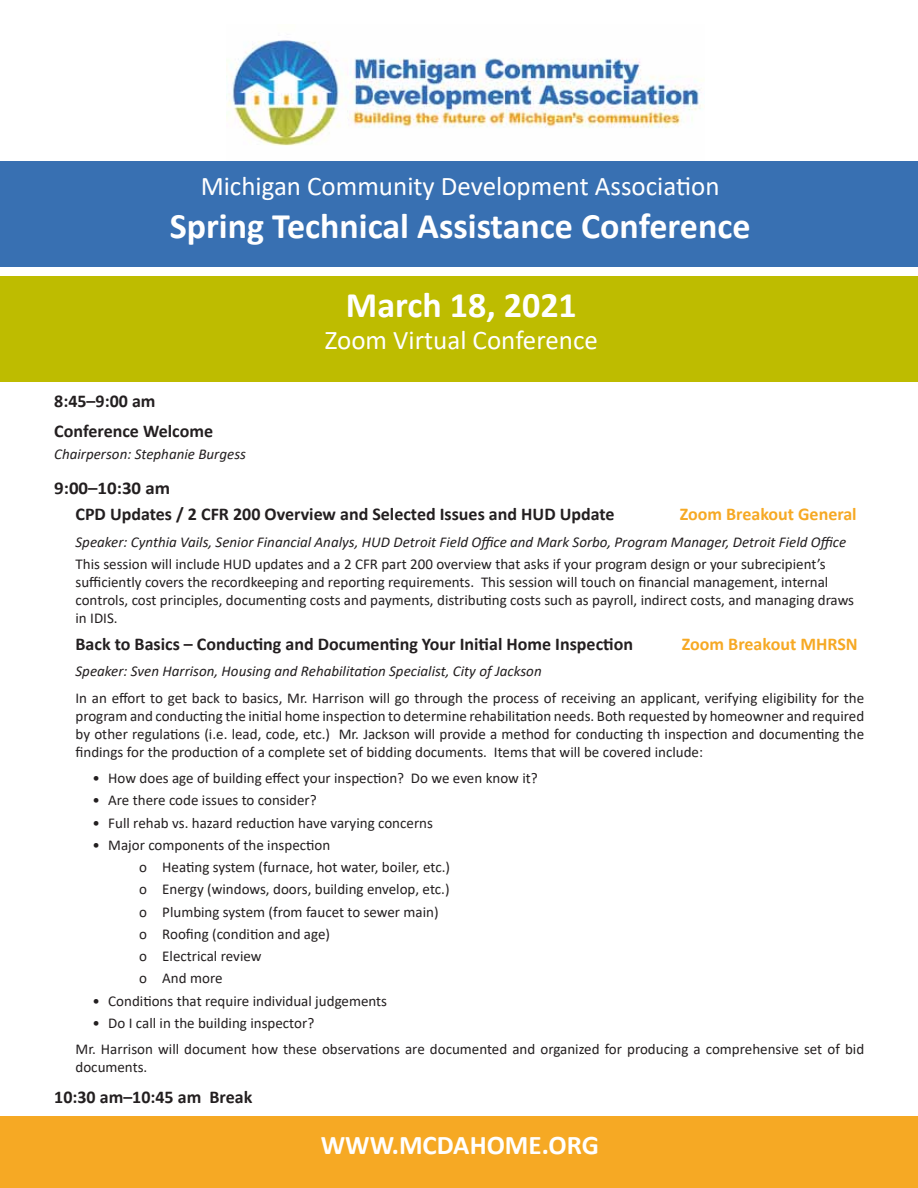
<style>
.page{position:relative;width:918px;height:1188px;background:#fff}
.page>*{position:absolute;margin:0;border:0;box-sizing:border-box;transform-origin:0 0}
.t1{font:700 36px/79.1px "Calibri";color:#fff;text-align:center}
.t2{font:27px "Calibri";color:#fff}
.t3{font:700 27px "Calibri";color:#fff}
.t4{font:700 18px/29.7px "Calibri";color:#231f20}
.t5{font:700 18px/26.5px "Calibri";color:#231f20;scale:1.05 1}
.t6{font:700 18px "Calibri";color:#f6a924}
.t7{font:15px/18px "Calibri";color:#231f20}
.t8{font:italic 15px "Calibri";color:#231f20}
</style>
<div class="page">
<div style="left:0;top:161px;width:918px;height:106px;background:#3870b2"></div>
<img style="left:227px;top:40px;width:476px;height:106px">
<div style="left:0;top:276px;width:918px;height:106px;background:#bebc00"></div>
<div style="left:0;top:1116px;width:918px;height:72px;background:#f6a924"></div>
<h2 class="t2" style="left:201px;top:167px;width:520px">Michigan Community Development Association</h2>
<h1 class="t1" style="left:170px;top:186px;width:582px">Spring Technical Assistance Conference<br>March 18, 2021</h1>
<h2 class="t2" style="left:325px;top:321px;width:274px">Zoom Virtual Conference</h2>
<p class="t4" style="left:54px;top:386px;width:160px">8:45–9:00 am<br>Conference Welcome</p>
<p class="t8" style="left:54px;top:443px;width:193px">Chairperson: Stephanie Burgess</p>
<p class="t5" style="left:76px;top:474px;width:515px;text-indent:-21px">9:00–10:30 am<br>CPD Updates / 2 CFR 200 Overview and Selected Issues and HUD Update</p>
<p class="t6" style="left:680px;top:502px;width:179px">Zoom Breakout General</p>
<p class="t8" style="left:76px;top:531px;width:772px">Speaker: Cynthia Vails, Senior Financial Analys, HUD Detroit Field Office and Mark Sorbo, Program Manager, Detroit Field Office</p>
<p class="t7" style="left:76px;top:555px;width:780px">This session will include HUD updates and a 2 CFR part 200 overview that asks if your program design or your subrecipient’s sufficiently covers the recordkeeping and reporting requirements. This session will touch on financial management, internal controls, cost principles, documenting costs and payments, distributing costs such as payroll, indirect costs, and managing draws in IDIS.</p>
<p class="t4" style="left:76px;top:629px;width:559px">Back to Basics – Conducting and Documenting Your Initial Home Inspection</p>
<p class="t6" style="left:682px;top:631px;width:177px">Zoom Breakout MHRSN</p>
<p class="t8" style="left:76px;top:661px;width:468px">Speaker: Sven Harrison, Housing and Rehabilitation Specialist, City of Jackson</p>
<p class="t7" style="left:76px;top:688px;width:790px;text-align:justify">In an effort to get back to basics, Mr. Harrison will go through the process of receiving an applicant, verifying eligibility for the program and conducting the initial home inspection to determine rehabilitation needs. Both requested by homeowner and required by other regulations (i.e. lead, code, etc.) Mr. Jackson will provide a method for conducting th inspection and documenting the findings for the production of a complete set of bidding documents. Items that will be covered include:</p>
<p class="t7" style="left:93px;top:769px;width:447px">• How does age of building effect your inspection? Do we even know it?</p>
<p class="t7" style="left:93px;top:791px;width:226px">• Are there code issues to consider?</p>
<p class="t7" style="left:93px;top:813px;width:342px">• Full rehab vs. hazard reduction have varying concerns</p>
<p class="t7" style="left:139px;top:833px;width:312px;line-height:22.2px;text-indent:-47px">• Major components of the inspection<br>o Heating system (furnace, hot water, boiler, etc.) o Energy (windows, doors, building envelop, etc.) o Plumbing system (from faucet to sewer main) o Roofing (condition and age)<br>o Electrical review<br>o And more</p>
<p class="t7" style="left:93px;top:991px;width:296px">• Conditions that require individual judgements</p>
<p class="t7" style="left:76px;top:1009px;width:790px;line-height:26.5px;text-indent:17px">• Do I call in the building inspector?<br>Mr. Harrison will document how these observations are documented and organized for producing a comprehensive set of bid</p>
<p class="t7" style="left:76px;top:1058px;width:73px">documents.</p>
<p class="t4" style="left:54px;top:1082px;width:200px">10:30 am–10:45 am Break</p>
<h2 class="t3" style="left:321px;top:1126px;width:280px">WWW.MCDAHOME.ORG</h2>
</div>
